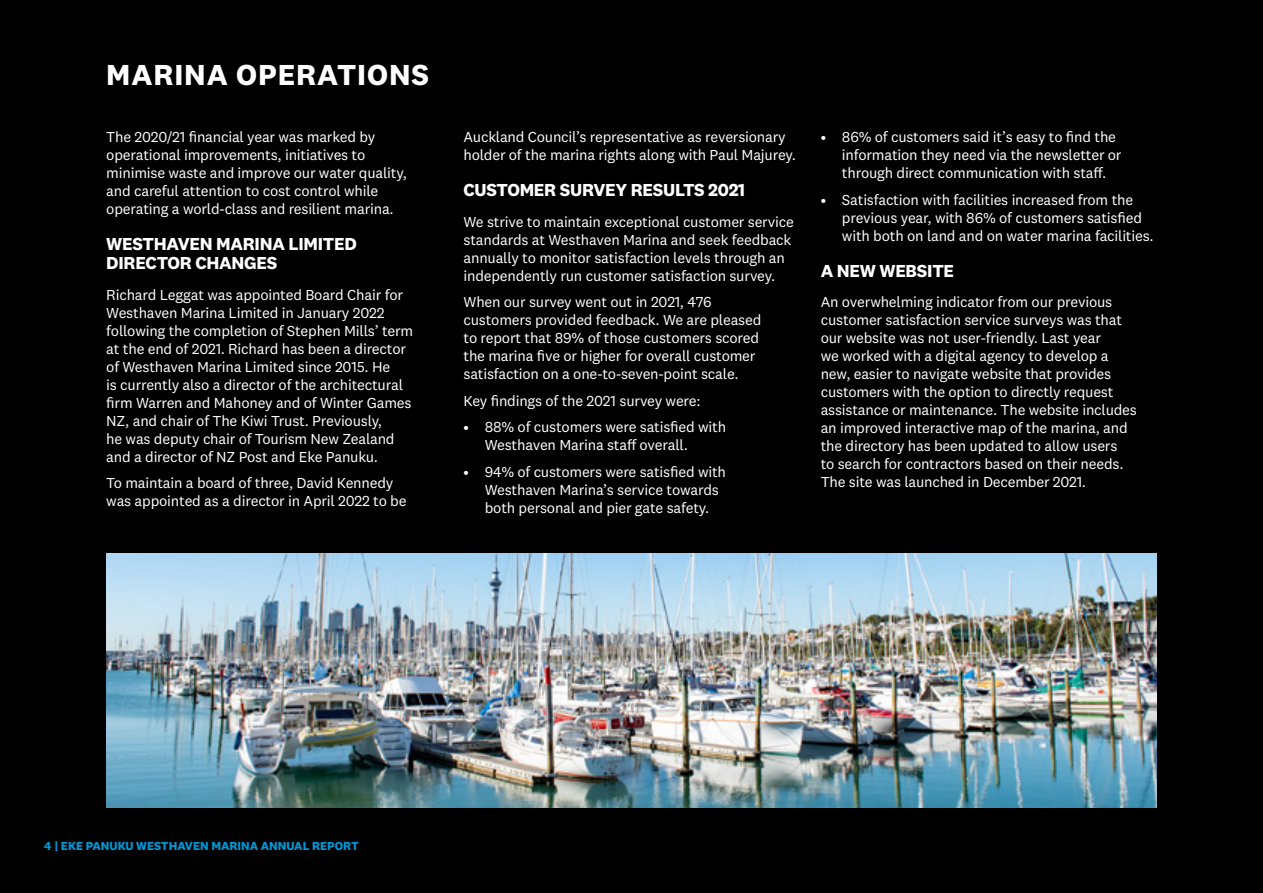
<style>
.page{position:relative;width:1263px;height:893px;background:#000}
.page>*{position:absolute;margin:0;border:0;box-sizing:border-box;transform-origin:0 0}
.t1{font:700 30px "National 2";letter-spacing:.03em;color:#fff}
.t2{font:700 18px/18.8px "National 2";letter-spacing:-.015em;color:#fff}
.t3{font:15px/18px "National 2";letter-spacing:-.015em;color:#fff}
.t4{font:700 12px "National 2";color:#0099d8}
</style>
<div class="page">
<img style="left:106px;top:554px;width:1051px;height:254px">
<h1 class="t1" style="left:106px;top:56px;width:324px">MARINA OPERATIONS</h1>
<p class="t3" style="left:106px;top:128px;width:302px">The 2020/21 financial year was marked by operational improvements, initiatives to minimise waste and improve our water quality, and careful attention to cost control while operating a world-class and resilient marina.</p>
<p class="t2" style="left:106px;top:234px;width:252px">WESTHAVEN MARINA LIMITED<br>DIRECTOR CHANGES</p>
<p class="t3" style="left:106px;top:285px;width:309px">Richard Leggat was appointed Board Chair for Westhaven Marina Limited in January 2022 following the completion of Stephen Mills’ term at the end of 2021. Richard has been a director of Westhaven Marina Limited since 2015. He<br>is currently also a director of the architectural firm Warren and Mahoney and of Winter Games NZ, and chair of The Kiwi Trust. Previously,<br>he was deputy chair of Tourism New Zealand and a director of NZ Post and Eke Panuku.</p>
<p class="t3" style="left:106px;top:474px;width:302px">To maintain a board of three, David Kennedy was appointed as a director in April 2022 to be</p>
<p class="t3" style="left:463px;top:128px;width:334px">Auckland Council’s representative as reversionary holder of the marina rights along with Paul Majurey.</p>
<p class="t2" style="left:463px;top:180px;width:283px">CUSTOMER SURVEY RESULTS 2021</p>
<p class="t3" style="left:463px;top:213px;width:332px">We strive to maintain exceptional customer service standards at Westhaven Marina and seek feedback annually to monitor satisfaction levels through an independently run customer satisfaction survey.</p>
<p class="t3" style="left:463px;top:293px;width:299px">When our survey went out in 2021, 476 customers provided feedback. We are pleased to report that 89% of those customers scored the marina five or higher for overall customer satisfaction on a one-to-seven-point scale.</p>
<p class="t3" style="left:463px;top:392px;width:239px">Key findings of the 2021 survey were:</p>
<p class="t3" style="left:485px;top:418px;width:243px;text-indent:-21px">• 88% of customers were satisfied with<br>Westhaven Marina staff overall.</p>
<p class="t3" style="left:485px;top:463px;width:243px;text-indent:-21px">• 94% of customers were satisfied with<br>Westhaven Marina’s service towards both personal and pier gate safety.</p>
<p class="t3" style="left:842px;top:128px;width:281px;text-indent:-21px">• 86% of customers said it’s easy to find the information they need via the newsletter or through direct communication with staff.</p>
<p class="t3" style="left:842px;top:191px;width:313px;text-indent:-21px">• Satisfaction with facilities increased from the previous year, with 86% of customers satisfied with both on land and on water marina facilities.</p>
<p class="t2" style="left:821px;top:261px;width:135px">A NEW WEBSITE</p>
<p class="t3" style="left:821px;top:293px;width:318px">An overwhelming indicator from our previous customer satisfaction service surveys was that our website was not user-friendly. Last year<br>we worked with a digital agency to develop a new, easier to navigate website that provides customers with the option to directly request assistance or maintenance. The website includes an improved interactive map of the marina, and the directory has been updated to allow users<br>to search for contractors based on their needs.<br>The site was launched in December 2021.</p>
<p class="t4" style="left:44px;top:839px;width:316px">4 | EKE PANUKU WESTHAVEN MARINA ANNUAL REPORT</p>
</div>
